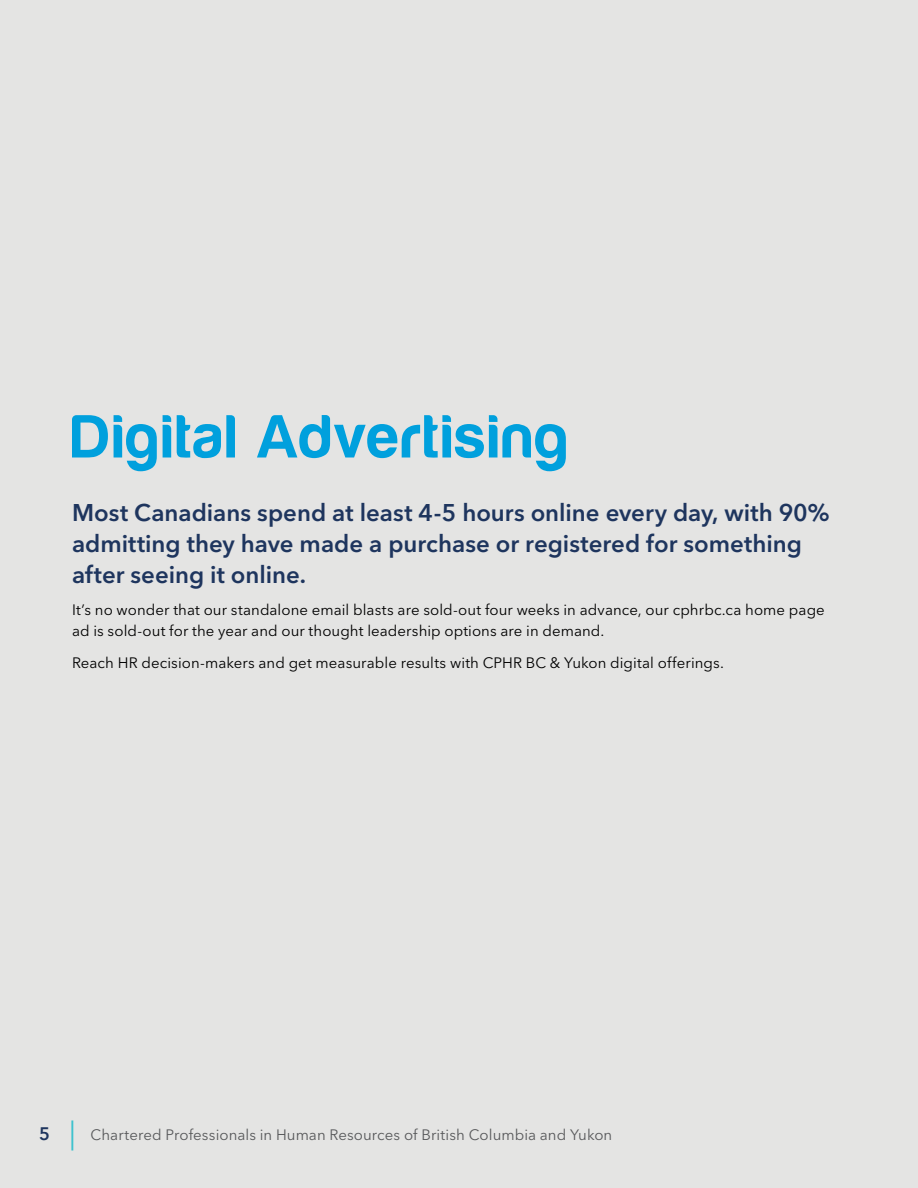
<style>
.page{position:relative;width:918px;height:1188px;background:#e4e4e3}
.page>*{position:absolute;margin:0;border:0;box-sizing:border-box;transform-origin:0 0}
.t1{font:63px "Harabara";letter-spacing:.05em;color:#00a0dd}
.t2{font:600 24px/31.5px "Avenir Next LT Pro";color:#1e355e}
.t3{font:15px/21px "Avenir Next LT Pro";letter-spacing:.005em;color:#000}
.t4{font:15px "Avenir Next LT Pro";letter-spacing:.005em;color:#58595b}
.s1{font-weight:600;font-size:18px;color:#1e355e}
.s2{font-size:30px;color:#39c1cd}
</style>
<div class="page">
<h1 class="t1" style="left:72px;top:404px;width:497px">Digital Advertising</h1>
<h2 class="t2" style="left:72px;top:496px;width:759px">Most Canadians spend at least 4-5 hours online every day, with 90% admitting they have made a purchase or registered for something after seeing it online.</h2>
<p class="t3" style="left:72px;top:599px;width:754px">It’s no wonder that our standalone email blasts are sold-out four weeks in advance, our cphrbc.ca home page ad is sold-out for the year and our thought leadership options are in demand.</p>
<p class="t3" style="left:72px;top:652px;width:653px">Reach HR decision-makers and get measurable results with CPHR BC &amp; Yukon digital offerings.</p>
<p class="t4" style="left:39px;top:1126px;width:575px"><span class="s1">5</span> <span class="s2">|</span> Chartered Professionals in Human Resources of British Columbia and Yukon</p>
</div>
